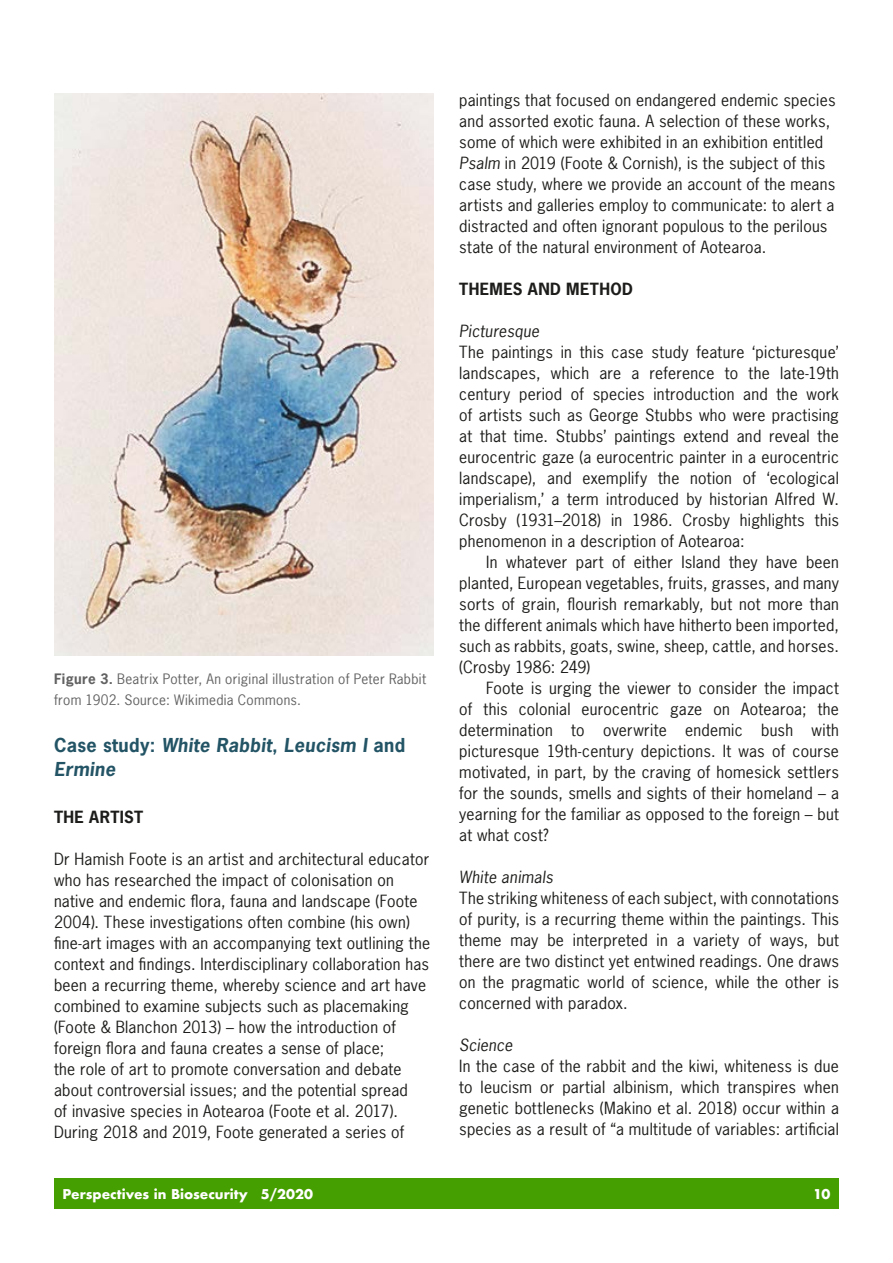
<style>
.page{position:relative;width:893px;height:1263px;background:#fff}
.page>*{position:absolute;margin:0;border:0;box-sizing:border-box;transform-origin:0 0}
.Biosecurity_heading{font:italic 700 18px/24px "News Gothic";letter-spacing:.02em;color:#235465}
.body_first_paragraph{font:15.75px/21px "News Gothic";letter-spacing:.02em;color:#1d1d1b;text-align:justify}
.biosecurity_body_tex{font:15.75px/21px "News Gothic";letter-spacing:.02em;color:#1d1d1b;text-align:justify}
.body_first_paragraph-2{font:italic 15.75px "News Gothic";letter-spacing:.02em;color:#1d1d1b}
.body_first_paragraph-3{font:700 15.75px "News Gothic";letter-spacing:.025em;color:#1d1d1b}
.biosecurity_figure_t{font:13.5px/21px "News Gothic";letter-spacing:.025em;color:#626262}
.t1{font:700 13.2px "Futura";color:#fff}
.s1{font-weight:700}
.s2{font-style:normal}
.s3{font-style:italic}
</style>
<div class="page">
<div style="left:54px;top:1178px;width:717px;height:31px;background:#469f00"></div>
<div style="left:763px;top:1178px;width:76px;height:31px;background:#469f00"></div>
<img style="left:54px;top:94px;width:380px;height:562px">
<p class="biosecurity_figure_t" style="left:54px;top:668px;width:374px"><span class="s1">Figure 3.</span> Beatrix Potter, An original illustration of Peter Rabbit from 1902. Source: Wikimedia Commons.</p>
<p class="Biosecurity_heading" style="left:54px;top:735px;width:353px"><span class="s2">Case study:</span> White Rabbit<span class="s2">,</span> Leucism I <span class="s2">and<br></span>Ermine</p>
<p class="body_first_paragraph-3" style="left:54px;top:809px;width:91px">THE ARTIST</p>
<p class="body_first_paragraph" style="left:54px;top:848px;width:378px;text-align:left">Dr Hamish Foote is an artist and architectural educator who has researched the impact of colonisation on native and endemic flora, fauna and landscape (Foote 2004). These investigations often combine (his own) fine-art images with an accompanying text outlining the context and findings. Interdisciplinary collaboration has been a recurring theme, whereby science and art have combined to examine subjects such as placemaking (Foote &amp; Blanchon 2013) – how the introduction of foreign flora and fauna creates a sense of place;<br>the role of art to promote conversation and debate about controversial issues; and the potential spread<br>of invasive species in Aotearoa (Foote et al. 2017).<br>During 2018 and 2019, Foote generated a series of</p>
<p class="body_first_paragraph" style="left:459px;top:89px;width:378px;text-align:left">paintings that focused on endangered endemic species and assorted exotic fauna. A selection of these works, some of which were exhibited in an exhibition entitled <span class="s3">Psalm</span> in 2019 (Foote &amp; Cornish), is the subject of this case study, where we provide an account of the means artists and galleries employ to communicate: to alert a distracted and often ignorant populous to the perilous state of the natural environment of Aotearoa.</p>
<p class="body_first_paragraph-3" style="left:459px;top:281px;width:175px">THEMES AND METHOD</p>
<p class="body_first_paragraph-2" style="left:459px;top:323px;width:82px">Picturesque</p>
<p class="body_first_paragraph" style="left:459px;top:341px;width:381px">The paintings in this case study feature ‘picturesque’ landscapes, which are a reference to the late-19th century period of species introduction and the work of artists such as George Stubbs who were practising at that time. Stubbs’ paintings extend and reveal the eurocentric gaze (a eurocentric painter in a eurocentric landscape), and exemplify the notion of ‘ecological imperialism,’ a term introduced by historian Alfred W.<br>Crosby (1931–2018) in 1986. Crosby highlights this phenomenon in a description of Aotearoa:</p>
<p class="biosecurity_body_tex" style="left:459px;top:551px;width:381px;text-indent:27px">In whatever part of either Island they have been planted, European vegetables, fruits, grasses, and many sorts of grain, flourish remarkably, but not more than the different animals which have hitherto been imported, such as rabbits, goats, swine, sheep, cattle, and horses. (Crosby 1986: 249)</p>
<p class="biosecurity_body_tex" style="left:459px;top:677px;width:381px;text-indent:27px">Foote is urging the viewer to consider the impact of this colonial eurocentric gaze on Aotearoa; the determination to overwrite endemic bush with picturesque 19th-century depictions. It was of course motivated, in part, by the craving of homesick settlers for the sounds, smells and sights of their homeland – a yearning for the familiar as opposed to the foreign – but at what cost?</p>
<p class="body_first_paragraph-2" style="left:459px;top:869px;width:95px">White animals</p>
<p class="body_first_paragraph" style="left:459px;top:887px;width:381px">The striking whiteness of each subject, with connotations of purity, is a recurring theme within the paintings. This theme may be interpreted in a variety of ways, but there are two distinct yet entwined readings. One draws on the pragmatic world of science, while the other is concerned with paradox.</p>
<p class="body_first_paragraph-2" style="left:459px;top:1037px;width:55px">Science</p>
<p class="body_first_paragraph" style="left:459px;top:1055px;width:381px">In the case of the rabbit and the kiwi, whiteness is due to leucism or partial albinism, which transpires when genetic bottlenecks (Makino et al. 2018) occur within a species as a result of “a multitude of variables: artificial</p>
<p class="t1" style="left:63px;top:1184px;width:252px">Perspectives in Biosecurity 5/2020</p>
<p class="t1" style="left:813px;top:1184px;width:19px">10</p>
</div>
